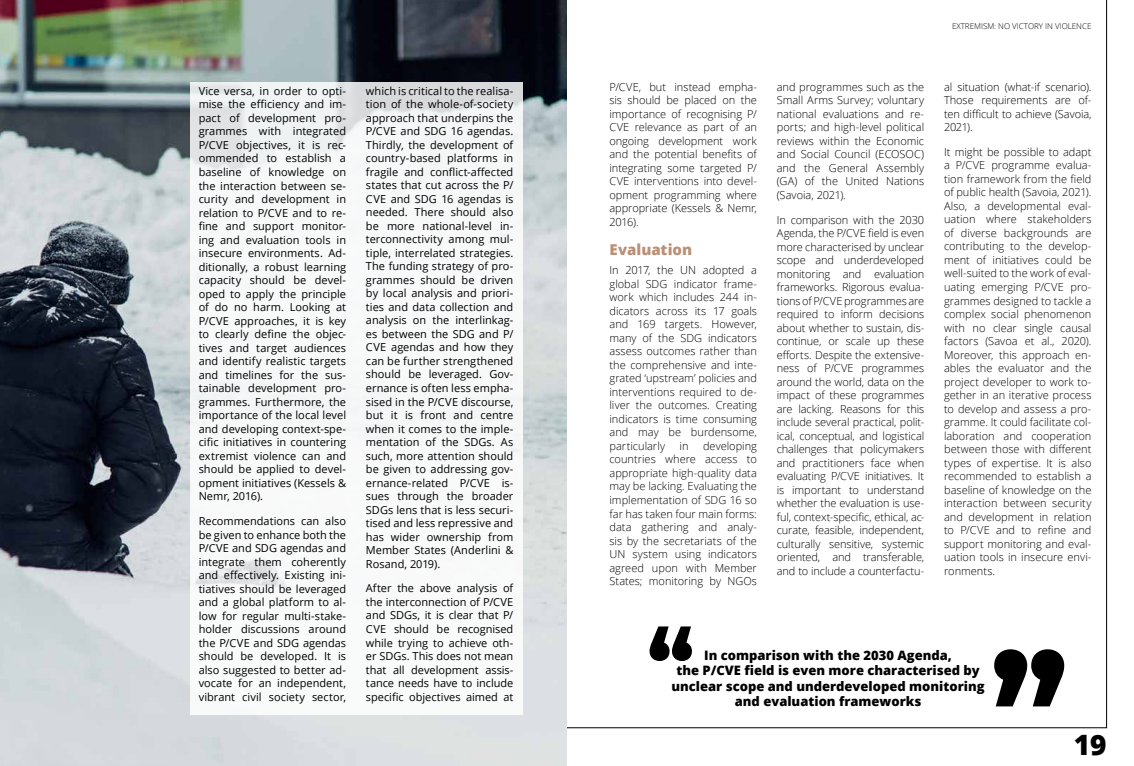
<style>
.page{position:relative;width:1134px;height:766px;background:#fff}
.page>*{position:absolute;margin:0;border:0;box-sizing:border-box;transform-origin:0 0}
.t1{font:800 28px "Open Sans";color:#000}
.t2{font:800 15px "Open Sans";color:#ba9076}
.t3{font:800 13px/15.6px "Open Sans";color:#000;text-align:center}
.t4{font:300 11px/13.5px "Open Sans";letter-spacing:-.005em;color:#000;text-align:justify}
.t5{font:11px/13.5px "Open Sans";color:#000;text-align:justify}
.t6{font:300 8px "Open Sans";color:#000}
</style>
<div class="page">
<img style="left:0;top:0;width:567px;height:765px">
<div style="left:190px;top:82px;width:332px;height:632px;background:#f8f9f9"></div>
<svg style="left:994px;top:649px;width:70px;height:57px"></svg>
<svg style="left:650px;top:626px;width:42px;height:34px"></svg>
<p class="t5" style="left:199px;top:84px;width:149px">Vice versa, in order to opti&shy;mise the efficiency and im&shy;pact of development pro&shy;grammes with integrated P/CVE objectives, it is rec&shy;ommended to establish a baseline of knowledge on the interaction between se&shy;curity and development in relation to P/CVE and to re&shy;fine and support monitor&shy;ing and evaluation tools in insecure environments. Ad&shy;ditionally, a robust learning capacity should be devel&shy;oped to apply the principle of do no harm. Looking at P/CVE approaches, it is key to clearly define the objec&shy;tives and target audiences and identify realistic targets and timelines for the sus&shy;tainable development pro&shy;grammes. Furthermore, the importance of the local level and developing context-spe&shy;cific initiatives in countering extremist violence can and should be applied to devel&shy;opment initiatives (Kessels &amp; Nemr, 2016).</p>
<p class="t5" style="left:199px;top:514px;width:149px">Recommendations can also be given to enhance both the P/CVE and SDG agendas and integrate them coherently and effectively. Existing ini&shy;tiatives should be leveraged and a global platform to al&shy;low for regular multi-stake&shy;holder discussions around the P/CVE and SDG agendas should be developed. It is also suggested to better ad&shy;vocate for an independent, vibrant civil society sector,</p>
<p class="t5" style="left:366px;top:84px;width:149px">which is critical to the realisa&shy;tion of the whole-of-society approach that underpins the P/CVE and SDG 16 agendas.<br>Thirdly, the development of country-based platforms in fragile and conflict-affected states that cut across the P/ CVE and SDG 16 agendas is needed. There should also be more national-level in&shy;terconnectivity among mul&shy;tiple, interrelated strategies.<br>The funding strategy of pro&shy;grammes should be driven by local analysis and priori&shy;ties and data collection and analysis on the interlinkag&shy;es between the SDG and P/ CVE agendas and how they can be further strengthened should be leveraged. Gov&shy;ernance is often less empha&shy;sised in the P/CVE discourse, but it is front and centre when it comes to the imple&shy;mentation of the SDGs. As such, more attention should be given to addressing gov&shy;ernance-related P/CVE is&shy;sues through the broader SDGs lens that is less securi&shy;tised and less repressive and has wider ownership from Member States (Anderlini &amp; Rosand, 2019).</p>
<p class="t5" style="left:366px;top:581px;width:149px">After the above analysis of the interconnection of P/CVE and SDGs, it is clear that P/ CVE should be recognised while trying to achieve oth&shy;er SDGs. This does not mean that all development assis&shy;tance needs have to include specific objectives aimed at</p>
<p class="t6" style="left:952px;top:20px;width:141px">EXTREMISM: NO VICTORY IN VIOLENCE</p>
<p class="t4" style="left:609px;top:80px;width:149px">P/CVE, but instead empha&shy;sis should be placed on the importance of recognising P/ CVE relevance as part of an ongoing development work and the potential benefits of integrating some targeted P/ CVE interventions into devel&shy;opment programming where appropriate (Kessels &amp; Nemr, 2016).</p>
<h2 class="t2" style="left:609px;top:238px;width:84px">Evaluation</h2>
<p class="t4" style="left:609px;top:263px;width:149px">In 2017, the UN adopted a global SDG indicator frame&shy;work which includes 244 in&shy;dicators across its 17 goals and 169 targets. However, many of the SDG indicators assess outcomes rather than the comprehensive and inte&shy;grated ‘upstream’ policies and interventions required to de&shy;liver the outcomes. Creating indicators is time consuming and may be burdensome, particularly</p>
<p class="t4" style="left:609px;top:439px;width:149px;text-indent:94px">developing countries where access to appropriate high-quality data may be lacking. Evaluating the implementation of SDG 16 so far has taken four main forms: data gathering and analy&shy;sis by the secretariats of the UN system using indicators agreed upon with Member States; monitoring by NGOs</p>
<p class="t4" style="left:680px;top:439px;width:10px">in</p>
<p class="t4" style="left:777px;top:80px;width:149px">and programmes such as the Small Arms Survey; voluntary national evaluations and re&shy;ports; and high-level political reviews within the Economic and Social Council (ECOSOC) and the General Assembly (GA) of the United Nations (Savoia, 2021).</p>
<p class="t4" style="left:777px;top:212px;width:149px">In comparison with the 2030<br>Agenda, the P/CVE field is even more characterised by unclear scope and underdeveloped monitoring and evaluation frameworks. Rigorous evalua&shy;tions of P/CVE programmes are required to inform decisions about whether to sustain, dis&shy;continue, or scale up these efforts. Despite the extensive&shy;ness of P/CVE programmes around the world, data on the impact of these programmes are lacking. Reasons for this include several practical, polit&shy;ical, conceptual, and logistical challenges that policymakers and practitioners face when evaluating P/CVE initiatives. It is important to understand whether the evaluation is use&shy;ful, context-specific, ethical, ac&shy;curate, feasible, independent, culturally sensitive, systemic oriented, and transferable, and to include a counterfactu-</p>
<p class="t4" style="left:944px;top:79px;width:149px">al situation (what-if scenario).<br>Those requirements are of&shy;ten difficult to achieve (Savoia, 2021).</p>
<p class="t4" style="left:944px;top:145px;width:149px">It might be possible to adapt a P/CVE programme evalua&shy;tion framework from the field of public health (Savoia, 2021).<br>Also, a developmental eval&shy;uation where stakeholders of diverse backgrounds are contributing to the develop&shy;ment of initiatives could be well-suited to the work of eval&shy;uating emerging P/CVE pro&shy;grammes designed to tackle a complex social phenomenon with no clear single causal factors (Savoa et al., 2020).<br>Moreover, this approach en&shy;ables the evaluator and the project developer to work to&shy;gether in an iterative process to develop and assess a pro&shy;gramme. It could facilitate col&shy;laboration and cooperation between those with different types of expertise. It is also recommended to establish a baseline of knowledge on the interaction between security and development in relation to P/CVE and to refine and support monitoring and eval&shy;uation tools in insecure envi&shy;ronments.</p>
<p class="t3" style="left:671px;top:646px;width:315px">In comparison with the 2030 Agenda,<br>the P/CVE field is even more characterised by unclear scope and underdeveloped monitoring and evaluation frameworks</p>
<h1 class="t1" style="left:1074px;top:722px;width:34px">19</h1>
</div>
